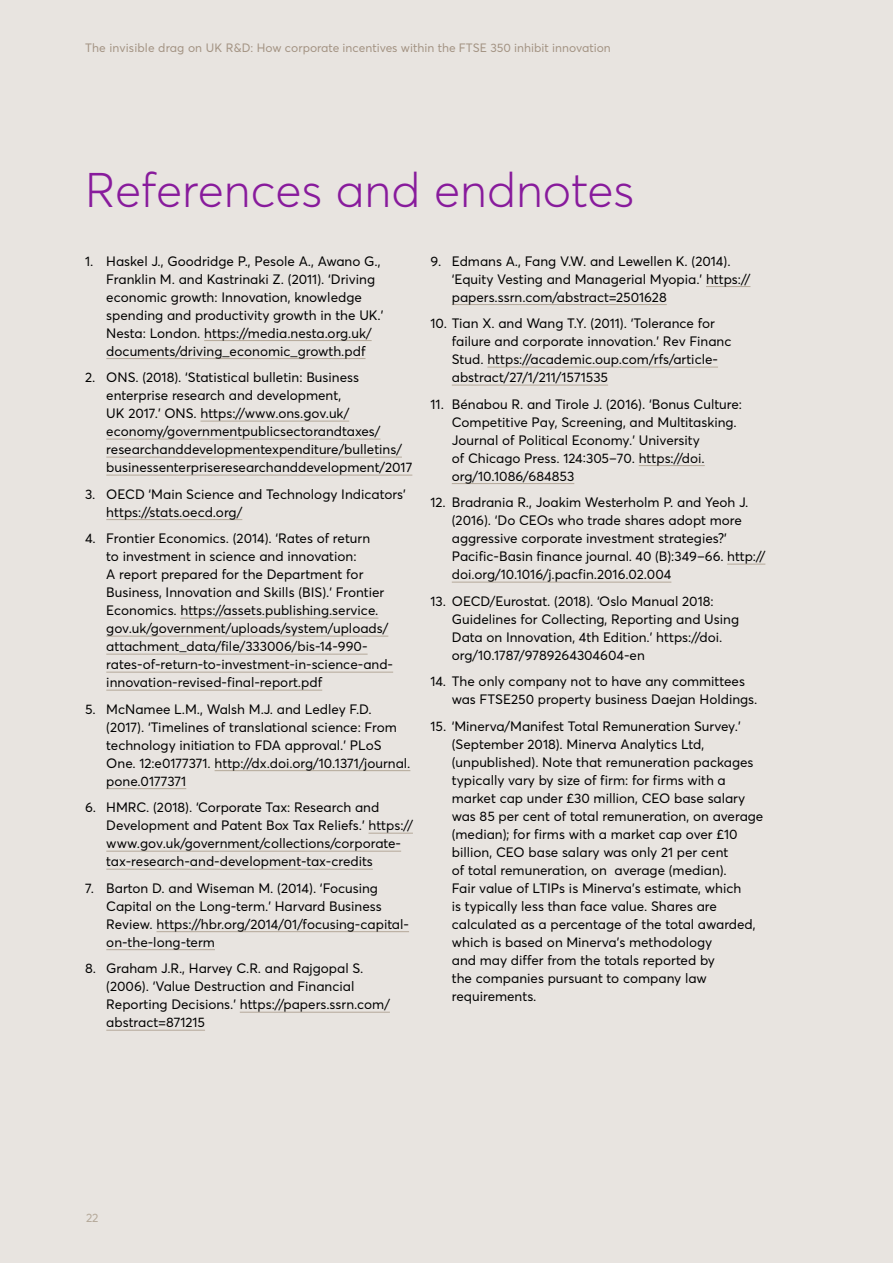
<style>
.page{position:relative;width:893px;height:1263px;background:#e8e4e0}
.page>*{position:absolute;margin:0;border:0;box-sizing:border-box;transform-origin:0 0}
.t1{font:300 48px "Averta";color:#881b9c}
.t2{font:13.5px/18px "Averta";color:#000}
.t3{font:12px "Averta";color:#a39383}
.t4{font:12px "Averta";color:#b4a899}
</style>
<div class="page">
<hr style="left:204px;top:340px;width:168px;height:1px;background:#b4a899">
<hr style="left:106px;top:358px;width:260px;height:1px;background:#b4a899">
<hr style="left:200px;top:421px;width:149px;height:1px;background:#b4a899">
<hr style="left:106px;top:439px;width:274px;height:1px;background:#b4a899">
<hr style="left:106px;top:457px;width:296px;height:1px;background:#b4a899">
<hr style="left:106px;top:475px;width:306px;height:1px;background:#b4a899">
<hr style="left:106px;top:519px;width:136px;height:1px;background:#b4a899">
<hr style="left:180px;top:618px;width:198px;height:1px;background:#b4a899">
<hr style="left:106px;top:636px;width:282px;height:1px;background:#b4a899">
<hr style="left:106px;top:654px;width:262px;height:1px;background:#b4a899">
<hr style="left:106px;top:672px;width:287px;height:1px;background:#b4a899">
<hr style="left:106px;top:690px;width:216px;height:1px;background:#b4a899">
<hr style="left:215px;top:770px;width:195px;height:1px;background:#b4a899">
<hr style="left:106px;top:788px;width:80px;height:1px;background:#b4a899">
<hr style="left:368px;top:833px;width:45px;height:1px;background:#b4a899">
<hr style="left:106px;top:851px;width:295px;height:1px;background:#b4a899">
<hr style="left:106px;top:869px;width:267px;height:1px;background:#b4a899">
<hr style="left:157px;top:931px;width:252px;height:1px;background:#b4a899">
<hr style="left:106px;top:949px;width:109px;height:1px;background:#b4a899">
<hr style="left:240px;top:1012px;width:150px;height:1px;background:#b4a899">
<hr style="left:106px;top:1030px;width:99px;height:1px;background:#b4a899">
<hr style="left:706px;top:286px;width:44px;height:1px;background:#b4a899">
<hr style="left:452px;top:304px;width:215px;height:1px;background:#b4a899">
<hr style="left:487px;top:367px;width:231px;height:1px;background:#b4a899">
<hr style="left:452px;top:385px;width:156px;height:1px;background:#b4a899">
<hr style="left:639px;top:465px;width:66px;height:1px;background:#b4a899">
<hr style="left:452px;top:483px;width:122px;height:1px;background:#b4a899">
<hr style="left:727px;top:564px;width:38px;height:1px;background:#b4a899">
<hr style="left:452px;top:582px;width:219px;height:1px;background:#b4a899">
<p class="t3" style="left:85px;top:40px;width:527px">The invisible drag on UK R&amp;D: How corporate incentives within the FTSE 350 inhibit innovation</p>
<h1 class="t1" style="left:85px;top:160px;width:551px">References and endnotes</h1>
<p class="t2" style="left:106px;top:252px;width:279px;text-indent:-21px">1. Haskel J., Goodridge P., Pesole A., Awano G., Franklin M. and Kastrinaki Z. (2011). ‘Driving economic growth: Innovation, knowledge spending and productivity growth in the UK.’ Nesta: London. https://media.nesta.org.uk/ documents/driving_economic_growth.pdf</p>
<p class="t2" style="left:106px;top:368px;width:308px;text-indent:-21px">2. ONS. (2018). ‘Statistical bulletin: Business enterprise research and development,<br>UK 2017.’ ONS. https://www.ons.gov.uk/ economy/governmentpublicsectorandtaxes/ researchanddevelopmentexpenditure/bulletins/ businessenterpriseresearchanddevelopment/2017</p>
<p class="t2" style="left:106px;top:485px;width:301px;text-indent:-21px">3. OECD ‘Main Science and Technology Indicators’ https://stats.oecd.org/</p>
<p class="t2" style="left:106px;top:529px;width:288px;text-indent:-21px">4. Frontier Economics. (2014). ‘Rates of return<br>to investment in science and innovation:<br>A report prepared for the Department for Business, Innovation and Skills (BIS).’ Frontier Economics. https://assets.publishing.service. gov.uk/government/uploads/system/uploads/ attachment_data/file/333006/bis-14-990- rates-of-return-to-investment-in-science-and&shy;innovation-revised-final-report.pdf</p>
<p class="t2" style="left:106px;top:700px;width:306px;text-indent:-21px">5. McNamee L.M., Walsh M.J. and Ledley F.D. (2017). ‘Timelines of translational science: From technology initiation to FDA approval.’ PLoS One. 12:e0177371. http://dx.doi.org/10.1371/journal. pone.0177371</p>
<p class="t2" style="left:106px;top:798px;width:308px;text-indent:-21px">6. HMRC. (2018). ‘Corporate Tax: Research and Development and Patent Box Tax Reliefs.’ https:// www.gov.uk/government/collections/corporate&shy;tax-research-and-development-tax-credits</p>
<p class="t2" style="left:106px;top:879px;width:304px;text-indent:-21px">7. Barton D. and Wiseman M. (2014). ‘Focusing Capital on the Long-term.’ Harvard Business Review. https://hbr.org/2014/01/focusing-capital&shy;on-the-long-term</p>
<p class="t2" style="left:106px;top:959px;width:285px;text-indent:-21px">8. Graham J.R., Harvey C.R. and Rajgopal S. (2006). ‘Value Destruction and Financial Reporting Decisions.’ https://papers.ssrn.com/ abstract=871215</p>
<p class="t2" style="left:452px;top:252px;width:300px;text-indent:-21px">9. Edmans A., Fang V.W. and Lewellen K. (2014). ‘Equity Vesting and Managerial Myopia.’ https:// papers.ssrn.com/abstract=2501628</p>
<p class="t2" style="left:452px;top:314px;width:281px;text-indent:-21px">10. Tian X. and Wang T.Y. (2011). ‘Tolerance for failure and corporate innovation.’ Rev Financ Stud. https://academic.oup.com/rfs/article&shy;abstract/27/1/211/1571535</p>
<p class="t2" style="left:452px;top:395px;width:292px;text-indent:-21px">11. Bénabou R. and Tirole J. (2016). ‘Bonus Culture:<br>Competitive Pay, Screening, and Multitasking.<br>Journal of Political Economy.’ University<br>of Chicago Press. 124:305–70. https://doi. org/10.1086/684853</p>
<p class="t2" style="left:452px;top:493px;width:315px;text-indent:-21px">12. Bradrania R., Joakim Westerholm P. and Yeoh J. (2016). ‘Do CEOs who trade shares adopt more aggressive corporate investment strategies?’ Pacific-Basin finance journal. 40 (B):349–66. http:// doi.org/10.1016/j.pacfin.2016.02.004</p>
<p class="t2" style="left:452px;top:592px;width:289px;text-indent:-21px">13. OECD/Eurostat. (2018). ‘Oslo Manual 2018:<br>Guidelines for Collecting, Reporting and Using Data on Innovation, 4th Edition.’ https://doi. org/10.1787/9789264304604-en</p>
<p class="t2" style="left:452px;top:672px;width:307px;text-indent:-21px">14. The only company not to have any committees was FTSE250 property business Daejan Holdings.</p>
<p class="t2" style="left:452px;top:717px;width:313px;text-indent:-21px">15. ‘Minerva/Manifest Total Remuneration Survey.’ (September 2018). Minerva Analytics Ltd, (unpublished). Note that remuneration packages typically vary by size of firm: for firms with a market cap under £30 million, CEO base salary was 85 per cent of total remuneration, on average (median); for firms with a market cap over £10 billion, CEO base salary was only 21 per cent<br>of total remuneration, on average (median).<br>Fair value of LTIPs is Minerva’s estimate, which<br>is typically less than face value. Shares are calculated as a percentage of the total awarded, which is based on Minerva’s methodology<br>and may differ from the totals reported by<br>the companies pursuant to company law requirements.</p>
<p class="t4" style="left:86px;top:1210px;width:14px">22</p>
</div>
